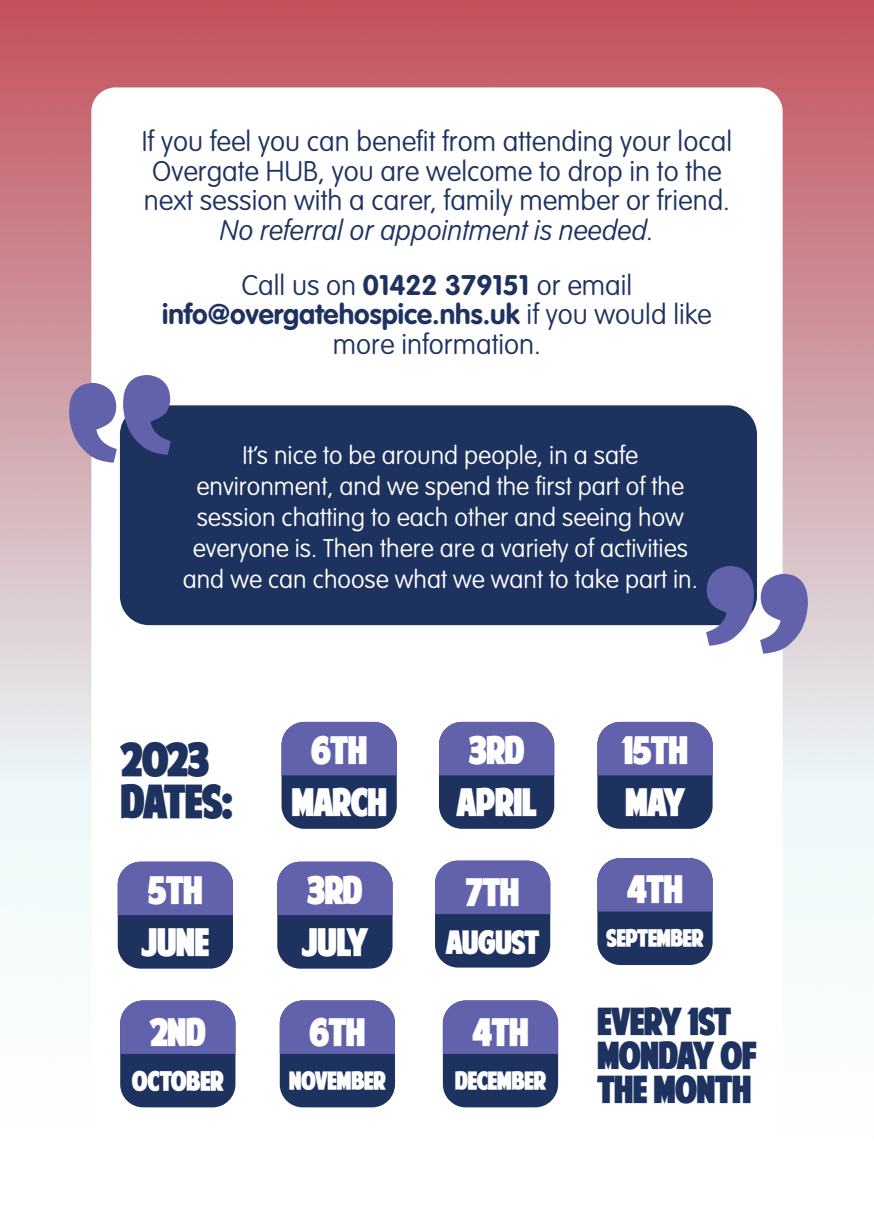
<style>
.page{position:relative;width:874px;height:1225px;background:#fff}
.page>*{position:absolute;margin:0;border:0;box-sizing:border-box;transform-origin:0 0}
.t1{font:43.2px/42px "American Purpose STRIPE1 Normal";color:#1e3260}
.t2{font:35.8px/51.6px "American Purpose STRIPE1 Normal";color:#fff}
.t3{font:35.2px/34.2px "American Purpose STRIPE1 Normal";color:#1e3260}
.t4{font:30.2px "American Purpose STRIPE1 Normal";color:#fff}
.t5{font:100 28px/29.4px "VAG Rounded Std";color:#1e3260}
.t6{font:italic 28px "VAG Rounded Next Variable";color:#1e3260}
.t7{font:100 25.2px/31px "VAG Rounded Std";color:#fff;text-align:center}
.t8{font:25.2px "American Purpose STRIPE1 Normal";color:#fff}
.t9{font:23.4px "American Purpose STRIPE1 Normal";color:#fff}
.t10{font:22.4px "American Purpose STRIPE1 Normal";color:#fff}
.s1{font-weight:700}
</style>
<div class="page">
<div style="left:0;top:0;width:873px;height:785px;background:linear-gradient(to bottom,#c14f5c,#e6f4f6)"></div>
<div style="left:91px;top:87px;width:691px;height:1050px;background:#fff;border-radius:24px"></div>
<div style="left:120px;top:405px;width:636px;height:220px;background:#1e3260;border-radius:29px"></div>
<svg style="left:69px;top:375px;width:102px;height:88px"></svg>
<svg style="left:705px;top:566px;width:102px;height:87px"></svg>
<div style="left:281px;top:722px;width:115px;height:107px;background:#1e3260;border-radius:23px"></div>
<div style="left:281px;top:722px;width:115px;height:53px;background:#6262ac"></div>
<div style="left:439px;top:722px;width:115px;height:107px;background:#1e3260;border-radius:23px"></div>
<div style="left:439px;top:722px;width:115px;height:53px;background:#6262ac"></div>
<div style="left:597px;top:722px;width:115px;height:107px;background:#1e3260;border-radius:23px"></div>
<div style="left:597px;top:722px;width:115px;height:53px;background:#6262ac"></div>
<div style="left:118px;top:861px;width:115px;height:107px;background:#1e3260;border-radius:23px"></div>
<div style="left:118px;top:861px;width:115px;height:54px;background:#6262ac"></div>
<div style="left:277px;top:861px;width:115px;height:107px;background:#1e3260;border-radius:23px"></div>
<div style="left:277px;top:861px;width:115px;height:54px;background:#6262ac"></div>
<div style="left:435px;top:860px;width:115px;height:107px;background:#1e3260;border-radius:23px"></div>
<div style="left:435px;top:860px;width:115px;height:54px;background:#6262ac"></div>
<div style="left:597px;top:858px;width:115px;height:107px;background:#1e3260;border-radius:23px"></div>
<div style="left:597px;top:858px;width:115px;height:53px;background:#6262ac"></div>
<div style="left:120px;top:1000px;width:115px;height:107px;background:#1e3260;border-radius:23px"></div>
<div style="left:120px;top:1000px;width:115px;height:54px;background:#6262ac"></div>
<div style="left:279px;top:1000px;width:116px;height:107px;background:#1e3260;border-radius:23px"></div>
<div style="left:279px;top:1000px;width:116px;height:54px;background:#6262ac"></div>
<div style="left:442px;top:1000px;width:116px;height:107px;background:#1e3260;border-radius:23px"></div>
<div style="left:442px;top:1000px;width:116px;height:54px;background:#6262ac"></div>
<p class="t5" style="left:142px;top:128px;width:591px">If you feel you can benefit from attending your local<br>Overgate HUB, you are welcome to drop in to the next session with a carer, family member or friend.</p>
<p class="t6" style="left:220px;top:215px;width:435px">No referral or appointment is needed.</p>
<p class="t5" style="left:162px;top:271px;width:551px;text-align:center">Call us on <span class="s1">01422 379151</span> or email <span class="s1">info@overgatehospice.nhs.uk</span> if you would like more information.</p>
<p class="t7" style="left:183px;top:440px;width:516px">It’s nice to be around people, in a safe environment, and we spend the first part of the session chatting to each other and seeing how everyone is. Then there are a variety of activities and we can choose what we want to take part in.</p>
<h1 class="t1" style="left:121px;top:741px;width:113px">2023<br>DATES:</h1>
<p class="t2" style="left:291px;top:727px;width:96px;text-align:center">6TH<br>MARCH</p>
<p class="t2" style="left:456px;top:727px;width:81px;text-align:center">3RD<br>APRIL</p>
<p class="t2" style="left:622px;top:727px;width:66px">15TH<br>MAY</p>
<p class="t2" style="left:142px;top:866px;width:69px">5TH<br>JUNE</p>
<p class="t2" style="left:302px;top:866px;width:67px">3RD<br>JULY</p>
<p class="t2" style="left:466px;top:868px;width:54px">7TH</p>
<p class="t4" style="left:446px;top:929px;width:95px">AUGUST</p>
<p class="t2" style="left:150px;top:1008px;width:57px">2ND</p>
<p class="t8" style="left:132px;top:1070px;width:92px">OCTOBER</p>
<p class="t2" style="left:309px;top:1008px;width:57px">6TH</p>
<p class="t9" style="left:289px;top:1070px;width:98px">NOVEMBER</p>
<p class="t2" style="left:472px;top:1008px;width:57px">4TH</p>
<p class="t9" style="left:455px;top:1070px;width:92px">DECEMBER</p>
<p class="t2" style="left:627px;top:866px;width:57px">4TH</p>
<p class="t10" style="left:606px;top:928px;width:98px">SEPTEMBER</p>
<p class="t3" style="left:597px;top:1006px;width:160px">EVERY 1ST<br>MONDAY OF<br>THE MONTH</p>
</div>
